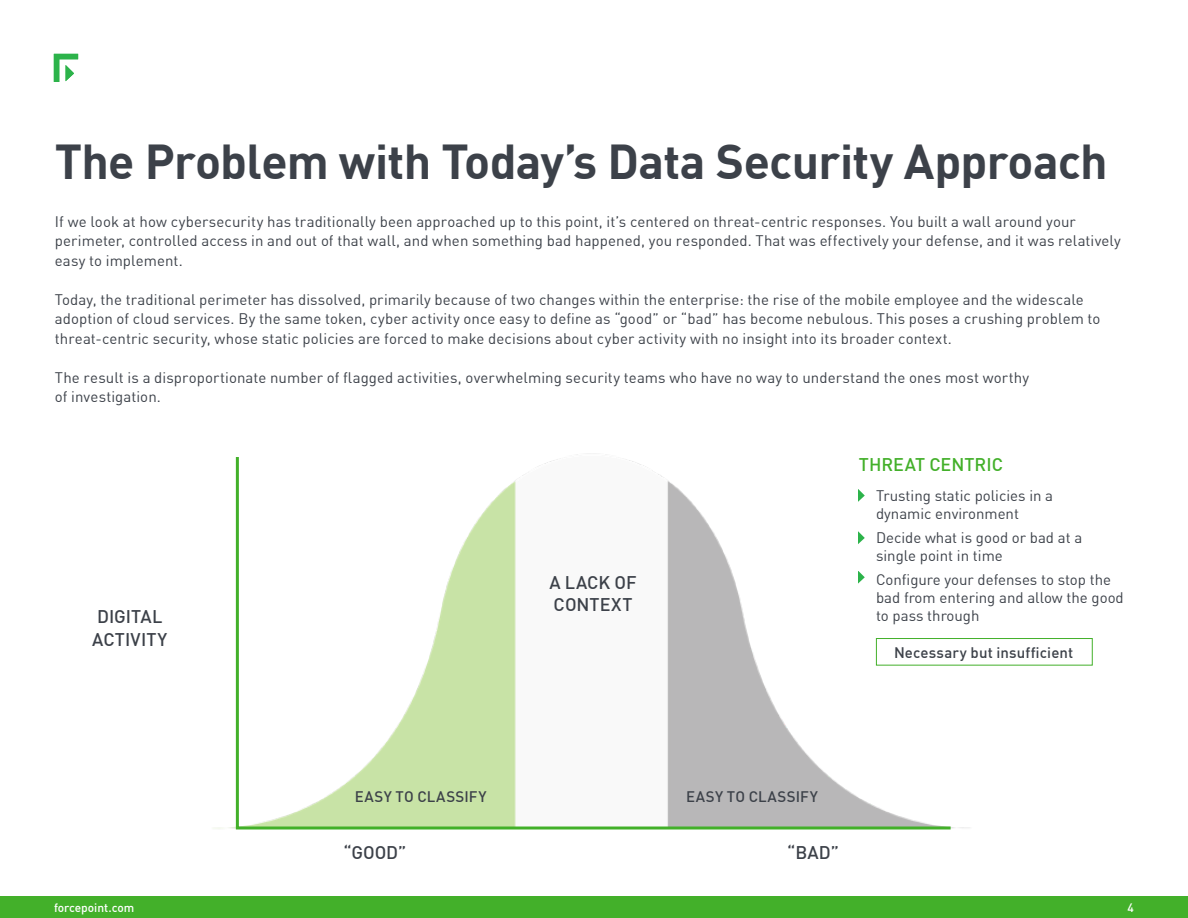
<style>
.page{position:relative;width:1188px;height:918px;background:#fff}
.page>*{position:absolute;margin:0;border:0;box-sizing:border-box;transform-origin:0 0}
.t1{font:700 48px "DIN Offc Pro";letter-spacing:-.015em;color:#3c4149}
.t2{font:500 18px/21.6px "DIN Offc Pro";letter-spacing:.005em;color:#3c4149}
.t3{font:500 18px "DIN Offc Pro";color:#43b02a}
.t4{font:15px/19.5px "DIN Offc Pro";letter-spacing:.005em;color:#3c4149}
.t5{font:500 15px "DIN Offc Pro";letter-spacing:.01em;color:#3c4149}
.t6{font:500 12px "DIN Offc Pro";color:#fff}
</style>
<div class="page">
<div style="left:0;top:896px;width:1188px;height:22px;background:#43b02a"></div>
<svg style="left:54px;top:54px;width:24px;height:28px"></svg>
<svg style="left:234px;top:454px;width:720px;height:376px"></svg>
<svg style="left:859px;top:489px;width:9px;height:13px"></svg>
<svg style="left:859px;top:532px;width:9px;height:13px"></svg>
<svg style="left:859px;top:571px;width:9px;height:13px"></svg>
<div style="left:876px;top:638px;width:217px;height:28px;border:1px solid #43b02a"></div>
<h1 class="t1" style="left:55px;top:124px;width:1054px">The Problem with Today’s Data Security Approach</h1>
<p class="t4" style="left:55px;top:211px;width:1067px">If we look at how cybersecurity has traditionally been approached up to this point, it’s centered on threat-centric responses. You built a wall around your perimeter, controlled access in and out of that wall, and when something bad happened, you responded. That was effectively your defense, and it was relatively easy to implement.</p>
<p class="t4" style="left:55px;top:289px;width:1047px">Today, the traditional perimeter has dissolved, primarily because of two changes within the enterprise: the rise of the mobile employee and the widescale adoption of cloud services. By the same token, cyber activity once easy to define as “good” or “bad” has become nebulous. This poses a crushing problem to threat-centric security, whose static policies are forced to make decisions about cyber activity with no insight into its broader context.</p>
<p class="t4" style="left:55px;top:367px;width:976px">The result is a disproportionate number of flagged activities, overwhelming security teams who have no way to understand the ones most worthy of investigation.</p>
<p class="t2" style="left:92px;top:604px;width:77px;line-height:22.5px">DIGITAL<br>ACTIVITY</p>
<p class="t2" style="left:549px;top:571px;width:89px">A LACK OF<br>CONTEXT</p>
<p class="t3" style="left:859px;top:450px;width:146px">THREAT CENTRIC</p>
<p class="t4" style="left:876px;top:486px;width:179px;line-height:18px">Trusting static policies in a dynamic environment</p>
<p class="t4" style="left:876px;top:528px;width:208px;line-height:18px">Decide what is good or bad at a single point in time</p>
<p class="t4" style="left:876px;top:570px;width:249px;line-height:18px">Configure your defenses to stop the bad from entering and allow the good to pass through</p>
<p class="t5" style="left:894px;top:641px;width:181px">Necessary but insufficient</p>
<p class="t5" style="left:355px;top:785px;width:133px">EASY TO CLASSIFY</p>
<p class="t5" style="left:686px;top:785px;width:133px">EASY TO CLASSIFY</p>
<p class="t2" style="left:343px;top:840px;width:64px">“GOOD”</p>
<p class="t2" style="left:787px;top:840px;width:53px">“BAD”</p>
<p class="t6" style="left:54px;top:898px;width:82px">forcepoint.com</p>
<p class="t6" style="left:1128px;top:898px;width:8px">4</p>
</div>
